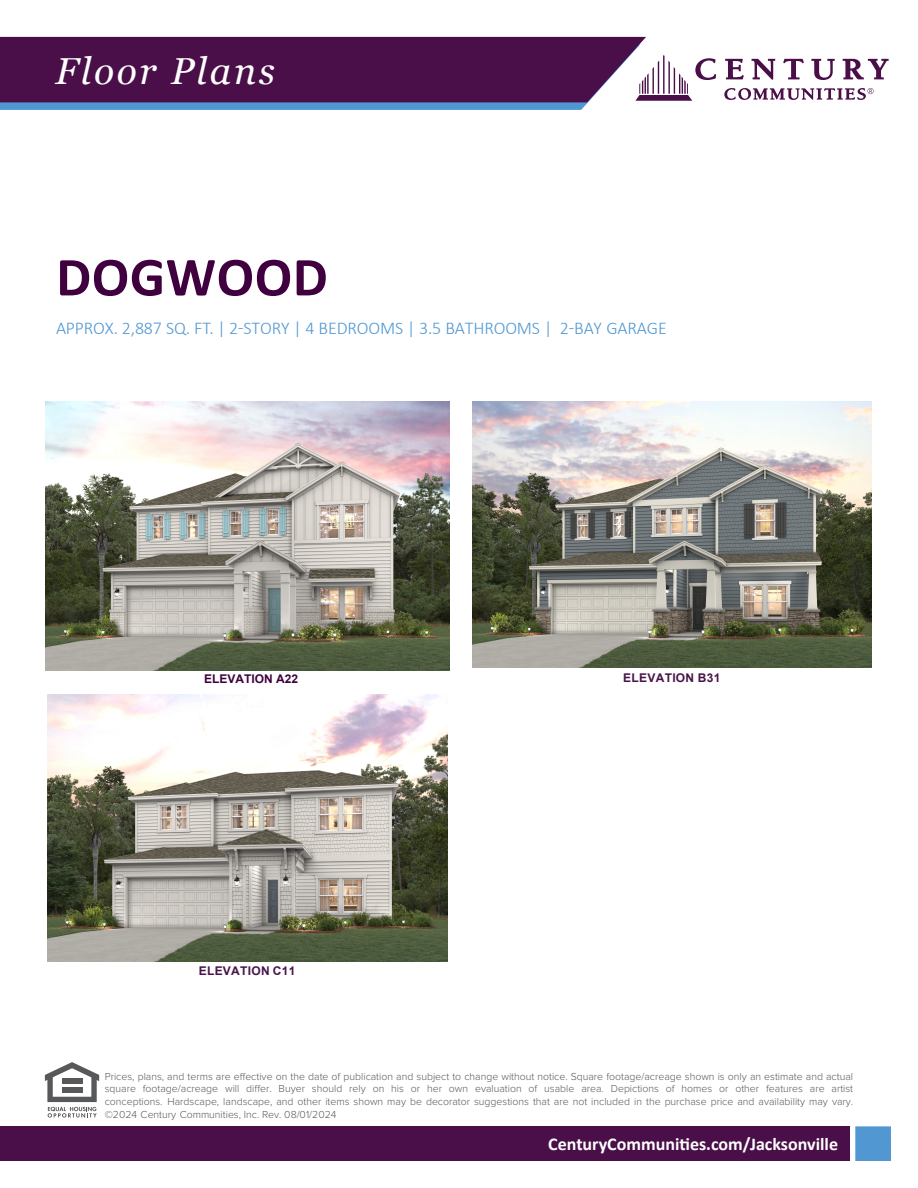
<style>
.page{position:relative;width:918px;height:1188px;background:#fff}
.page>*{position:absolute;margin:0;border:0;box-sizing:border-box;transform-origin:0 0}
.t1{font:700 55.5px "Calibri";letter-spacing:.01em;color:#400040}
.t2{font:italic 37.5px "Georgia";letter-spacing:.07em;color:#fff}
.t3{font:300 18px "Calibri";letter-spacing:-.01em;color:#5198d2}
.t4{font:700 18px "Calibri";color:#fff}
.t5{font:700 12px "Arial";letter-spacing:.025em;color:#48144a}
.t6{font:700 12px "Arial";color:#400040}
.t7{font:300 10.5px/12.8px "Proxima Nova";color:#57585a;text-align:justify}
</style>
<div class="page">
<div style="left:0;top:1126px;width:850px;height:35px;background:#4a0f49"></div>
<div style="left:855px;top:1126px;width:36px;height:35px;background:#5198d2"></div>
<svg style="left:45px;top:1062px;width:54px;height:56px"></svg>
<div style="left:62px;top:1078px;width:20px;height:6px;background:#57585a"></div>
<div style="left:62px;top:1087px;width:20px;height:5px;background:#57585a"></div>
<svg style="left:783px;top:59px;width:21px;height:20px"></svg>
<svg style="left:725px;top:59px;width:19px;height:20px"></svg>
<svg style="left:752px;top:59px;width:23px;height:21px"></svg>
<svg style="left:843px;top:59px;width:46px;height:20px"></svg>
<svg style="left:811px;top:59px;width:24px;height:21px"></svg>
<svg style="left:0;top:37px;width:716px;height:73px"></svg>
<svg style="left:724px;top:88px;width:150px;height:12px"></svg>
<img style="left:47px;top:694px;width:401px;height:267px">
<img style="left:472px;top:402px;width:399px;height:266px">
<img style="left:46px;top:401px;width:403px;height:269px">
<p class="t2" style="left:56px;top:47px;width:221px">Floor Plans</p>
<p class="t1" style="left:56px;top:238px;width:273px">DOGWOOD</p>
<p class="t3" style="left:56px;top:317px;width:612px">APPROX. 2,887 SQ. FT. | 2-STORY | 4 BEDROOMS | 3.5 BATHROOMS | 2-BAY GARAGE</p>
<p class="t6" style="left:204px;top:670px;width:96px">ELEVATION A22</p>
<p class="t5" style="left:623px;top:669px;width:99px">ELEVATION B31</p>
<p class="t5" style="left:199px;top:962px;width:98px">ELEVATION C11</p>
<p class="t7" style="left:105px;top:1070px;width:750px">Prices, plans, and terms are effective on the date of publication and subject to change without notice. Square footage/acreage shown is only an estimate and actual square footage/acreage will differ. Buyer should rely on his or her own evaluation of usable area. Depictions of homes or other features are artist conceptions. Hardscape, landscape, and other items shown may be decorator suggestions that are not included in the purchase price and availability may vary. ©2024 Century Communities, Inc. Rev. 08/01/2024</p>
<p class="t4" style="left:548px;top:1131px;width:291px">CenturyCommunities.com/Jacksonville</p>
</div>
